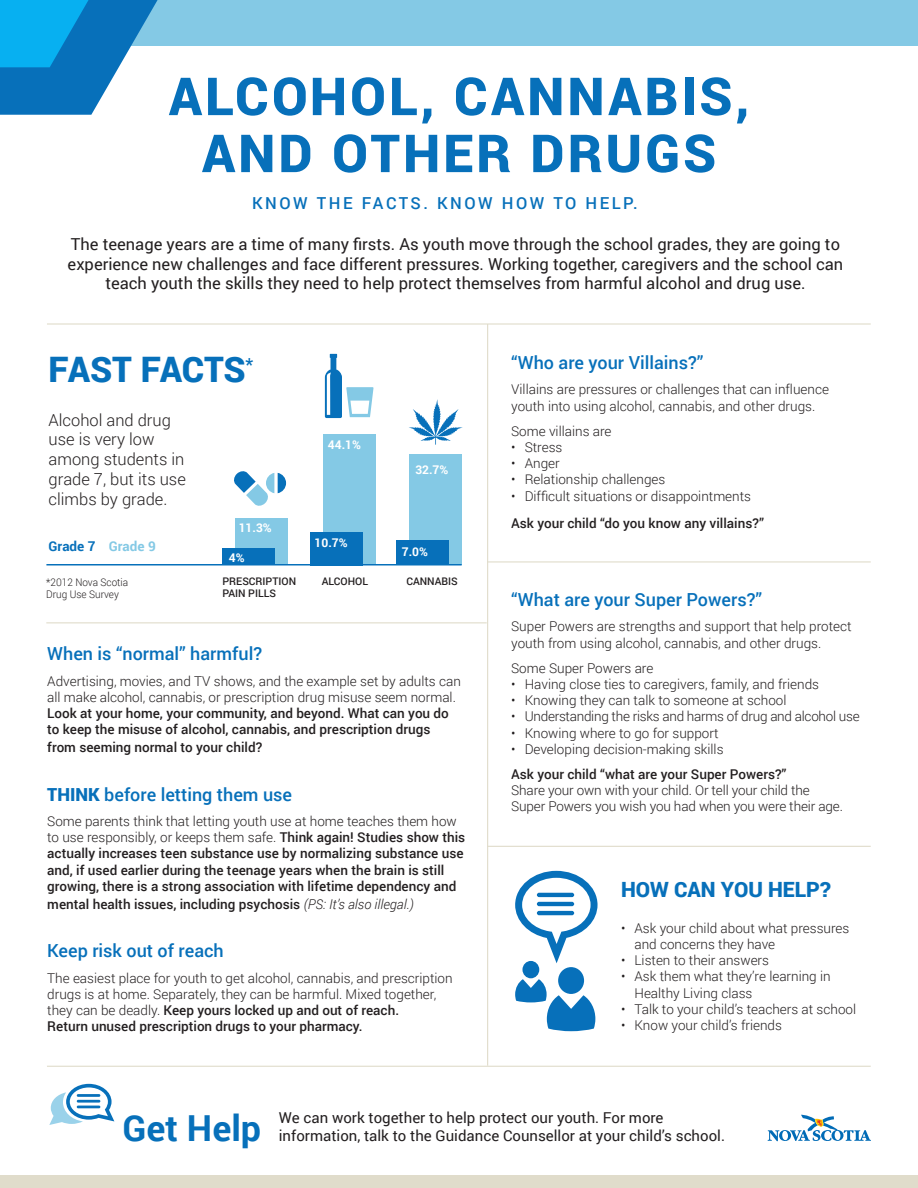
<style>
.page{position:relative;width:918px;height:1188px;background:#fff}
.page>*{position:absolute;margin:0;border:0;box-sizing:border-box;transform-origin:0 0}
.t1{font:900 52.5px/57px "Roboto";letter-spacing:.06em;color:#0770ba;text-align:center}
.t2{font:700 35.85px "Roboto";color:#0770ba}
.t3{font:900 35.1px "Roboto";letter-spacing:-.01em;color:#0770ba}
.t4{font:900 21px "Roboto";color:#0770ba}
.t5{font:500 18px "Roboto";color:#0770ba}
.t6{font:16.5px/19.8px "Roboto";color:#231f20;text-align:center}
.t7{font:300 16.5px/19.8px "Roboto";color:#231f20}
.t8{font:500 16.5px "Roboto";letter-spacing:.15em;color:#0770ba}
.t9{font:15px/18px "Roboto";color:#231f20}
.t10{font:300 13.5px/16.2px "Roboto";color:#231f20}
.t11{font:500 13.5px/16.2px "Roboto";color:#231f20}
.t12{font:300 13.5px "Roboto";letter-spacing:-.02em;color:#231f20}
.t13{font:700 13.5px "Roboto";color:#0770ba}
.t14{font:700 12px "Roboto";color:#fff}
.t15{font:500 10.5px/12.6px "Roboto";color:#231f20}
.t16{font:300 10.5px/12.6px "Roboto";color:#231f20;scale:.95 1}
.s1{color:#84c9e5}
.s2{font-weight:500}
.s3{font-weight:900}
.s4{font-weight:300}
.s5{font-weight:300;font-style:italic}
</style>
<div class="page">
<div style="left:0;top:0;width:918px;height:45px;background:#84c9e5"></div>
<svg style="left:0;top:0;width:158px;height:115px"></svg>
<svg style="left:768px;top:1114px;width:103px;height:27px"></svg>
<hr style="left:47px;top:323px;width:824px;height:2px;background:#e0dccb">
<div style="left:0;top:1175px;width:918px;height:13px;background:#e0dccb"></div>
<hr style="left:487px;top:324px;width:1px;height:742px;background:#e0dccb">
<hr style="left:47px;top:1066px;width:824px;height:1px;background:#e0dccb">
<svg style="left:49px;top:1084px;width:65px;height:41px"></svg>
<hr style="left:77px;top:1094px;width:23px;height:3px;background:#0770ba">
<hr style="left:77px;top:1100px;width:23px;height:3px;background:#0770ba">
<hr style="left:77px;top:1106px;width:23px;height:2px;background:#0770ba">
<div style="left:522px;top:961px;width:17px;height:17px;background:#0770ba;border-radius:50%"></div>
<div style="left:558px;top:967px;width:26px;height:27px;background:#0770ba;border-radius:50%"></div>
<svg style="left:515px;top:979px;width:80px;height:52px"></svg>
<svg style="left:515px;top:871px;width:83px;height:92px"></svg>
<hr style="left:537px;top:893px;width:37px;height:4px;background:#0770ba;border-radius:2px">
<hr style="left:537px;top:902px;width:37px;height:4px;background:#0770ba;border-radius:2px">
<hr style="left:537px;top:911px;width:37px;height:4px;background:#0770ba;border-radius:2px">
<div style="left:236px;top:519px;width:52px;height:46px;background:#84c9e5"></div>
<div style="left:223px;top:548px;width:52px;height:17px;background:#0770ba"></div>
<div style="left:323px;top:434px;width:53px;height:130px;background:#84c9e5"></div>
<div style="left:311px;top:532px;width:52px;height:33px;background:#0770ba"></div>
<div style="left:409px;top:454px;width:53px;height:111px;background:#84c9e5"></div>
<div style="left:397px;top:541px;width:52px;height:24px;background:#0770ba"></div>
<hr style="left:46px;top:564px;width:416px;height:2px;background:#0770ba">
<svg style="left:234px;top:471px;width:52px;height:35px"></svg>
<svg style="left:325px;top:354px;width:49px;height:64px"></svg>
<svg style="left:409px;top:399px;width:54px;height:46px"></svg>
<hr style="left:487px;top:846px;width:384px;height:1px;background:#e0dccb">
<hr style="left:487px;top:561px;width:384px;height:1px;background:#e0dccb">
<hr style="left:46px;top:622px;width:441px;height:1px;background:#e0dccb">
<p class="t1" style="left:169px;top:66px;width:582px">ALCOHOL, CANNABIS,<br>AND OTHER DRUGS</p>
<p class="t8" style="left:252px;top:192px;width:387px">KNOW THE FACTS. KNOW HOW TO HELP.</p>
<p class="t6" style="left:68px;top:233px;width:777px">The teenage years are a time of many firsts. As youth move through the school grades, they are going to experience new challenges and face different pressures. Working together, caregivers and the school can teach youth the skills they need to help protect themselves from harmful alcohol and drug use.</p>
<p class="t3" style="left:49px;top:345px;width:206px">FAST FACTS<sup>*</sup></p>
<p class="t7" style="left:49px;top:409px;width:139px">Alcohol and drug use is very low among students in grade 7, but its use climbs by grade.</p>
<p class="t13" style="left:49px;top:537px;width:109px">Grade 7 <span class="s1">Grade 9</span></p>
<p class="t14" style="left:239px;top:520px;width:35px">11.3%</p>
<p class="t14" style="left:229px;top:549px;width:17px">4%</p>
<p class="t14" style="left:328px;top:437px;width:35px">44.1%</p>
<p class="t14" style="left:315px;top:534px;width:35px">10.7%</p>
<p class="t14" style="left:415px;top:461px;width:35px">32.7%</p>
<p class="t14" style="left:402px;top:543px;width:28px">7.0%</p>
<p class="t16" style="left:46px;top:575px;width:88px">*2012 Nova Scotia<br>Drug Use Survey</p>
<p class="t15" style="left:223px;top:574px;width:75px">PRESCRIPTION<br>PAIN PILLS</p>
<p class="t15" style="left:322px;top:574px;width:48px">ALCOHOL</p>
<p class="t15" style="left:406px;top:574px;width:53px">CANNABIS</p>
<p class="t5" style="left:47px;top:641px;width:216px">When is “normal” harmful?</p>
<p class="t10" style="left:47px;top:672px;width:415px">Advertising, movies, and TV shows, and the example set by adults can all make alcohol, cannabis, or prescription drug misuse seem normal.<br><span class="s2">Look at your home, your community, and beyond. What can you do to keep the misuse of alcohol, cannabis, and prescription drugs</span></p>
<p class="t11" style="left:47px;top:739px;width:216px">from seeming normal to your child?</p>
<p class="t5" style="left:47px;top:782px;width:246px"><span class="s3">THINK</span> before letting them use</p>
<p class="t11" style="left:47px;top:813px;width:420px"><span class="s4">Some parents think that letting youth use at home teaches them how to use responsibly, or keeps them safe.</span> Think again! Studies show this actually increases teen substance use by normalizing substance use and, if used earlier during the teenage years when the brain is still growing, there is a strong association with lifetime dependency and</p>
<p class="t11" style="left:47px;top:895px;width:368px">mental health issues, including psychosis <span class="s5">(PS: It’s also illegal.)</span></p>
<p class="t5" style="left:47px;top:938px;width:178px">Keep risk out of reach</p>
<p class="t10" style="left:47px;top:969px;width:407px">The easiest place for youth to get alcohol, cannabis, and prescription drugs is at home. Separately, they can be harmful. Mixed together, they can be deadly. <span class="s2">Keep yours locked up and out of reach.<br>Return unused prescription drugs to your pharmacy.</span></p>
<p class="t5" style="left:511px;top:350px;width:194px">“Who are your Villains?”</p>
<p class="t10" style="left:511px;top:381px;width:319px">Villains are pressures or challenges that can influence youth into using alcohol, cannabis, and other drugs.</p>
<p class="t10" style="left:511px;top:423px;width:102px">Some villains are</p>
<p class="t10" style="left:511px;top:439px;width:53px">• Stress</p>
<p class="t10" style="left:511px;top:455px;width:50px">• Anger</p>
<p class="t10" style="left:511px;top:471px;width:156px">• Relationship challenges</p>
<p class="t10" style="left:511px;top:487px;width:241px">• Difficult situations or disappointments</p>
<p class="t11" style="left:511px;top:514px;width:254px">Ask your child “do you know any villains?”</p>
<p class="t5" style="left:511px;top:587px;width:252px">“What are your Super Powers?”</p>
<p class="t10" style="left:511px;top:618px;width:342px">Super Powers are strengths and support that help protect youth from using alcohol, cannabis, and other drugs.</p>
<p class="t10" style="left:511px;top:659px;width:144px">Some Super Powers are</p>
<p class="t10" style="left:511px;top:676px;width:309px">• Having close ties to caregivers, family, and friends</p>
<p class="t10" style="left:511px;top:692px;width:277px">• Knowing they can talk to someone at school</p>
<p class="t12" style="left:511px;top:707px;width:350px">• Understanding the risks and harms of drug and alcohol use</p>
<p class="t10" style="left:511px;top:724px;width:209px">• Knowing where to go for support</p>
<p class="t10" style="left:511px;top:740px;width:214px">• Developing decision-making skills</p>
<p class="t10" style="left:511px;top:766px;width:333px"><span class="s2">Ask your child “what are your Super Powers?”<br></span>Share your own with your child. Or tell your child the<br>Super Powers you wish you had when you were their age.</p>
<p class="t4" style="left:621px;top:875px;width:211px">HOW CAN YOU HELP?</p>
<p class="t10" style="left:634px;top:920px;width:216px;text-indent:-14px">• Ask your child about what pressures and concerns they have</p>
<p class="t10" style="left:621px;top:952px;width:150px">• Listen to their answers</p>
<p class="t10" style="left:634px;top:968px;width:198px;text-indent:-14px">• Ask them what they’re learning in<br>Healthy Living class</p>
<p class="t10" style="left:621px;top:1001px;width:237px">• Talk to your child’s teachers at school</p>
<p class="t10" style="left:621px;top:1017px;width:163px">• Know your child’s friends</p>
<p class="t2" style="left:123px;top:1103px;width:140px">Get Help</p>
<p class="t9" style="left:279px;top:1108px;width:448px">We can work together to help protect our youth. For more information, talk to the Guidance Counsellor at your child’s school.</p>
</div>
